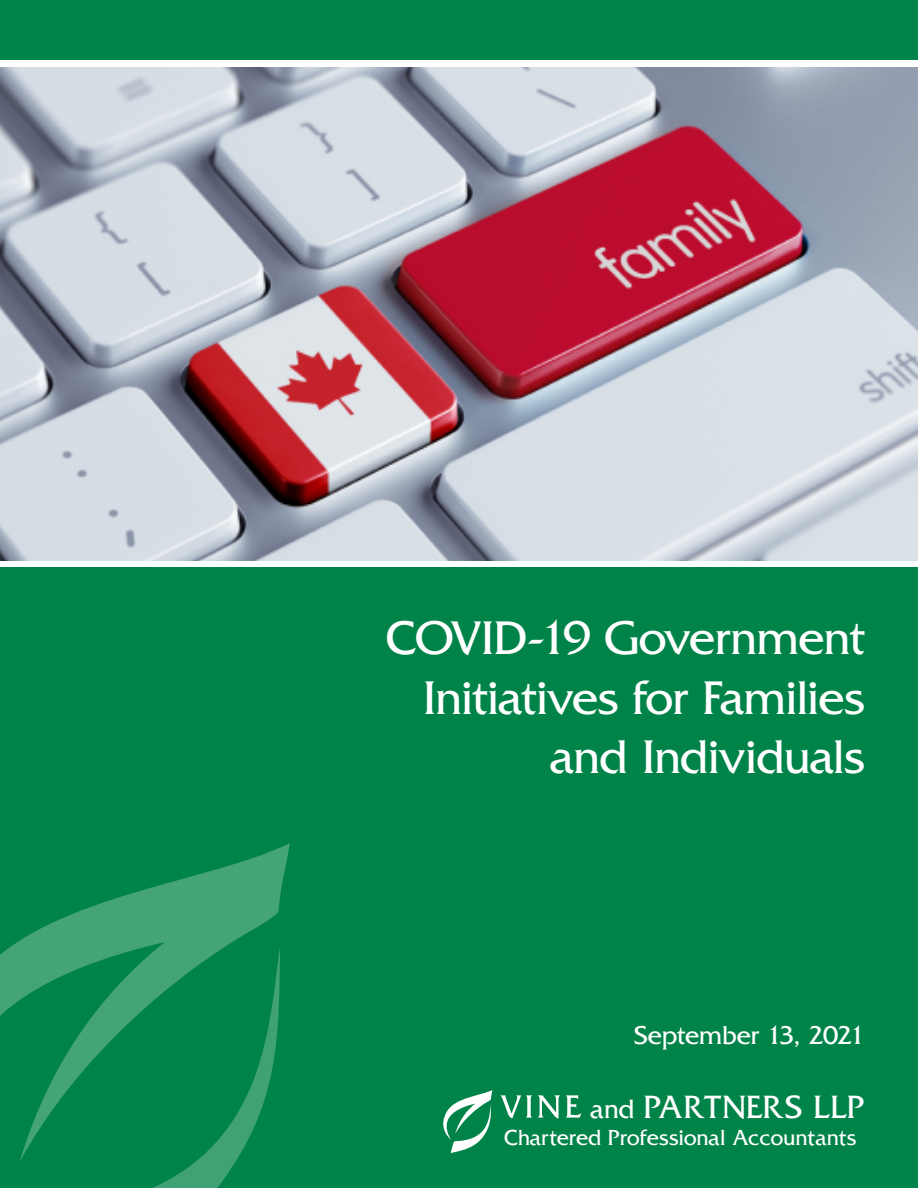
<style>
.page{position:relative;width:918px;height:1188px;background:#fff}
.page>*{position:absolute;margin:0;border:0;box-sizing:border-box;transform-origin:0 0}
.t1{font:49.5px/59.4px "Friz Quadrata Std";letter-spacing:-.015em;color:#fff;text-align:right}
.t2{font:29.4px "Friz Quadrata Font";letter-spacing:-.035em;color:#fff}
.t3{font:27px "Friz Quadrata Std";letter-spacing:-.01em;color:#fff}
.t4{font:19.95px "Friz Quadrata Font";letter-spacing:-.02em;color:#fff}
.s1{font-size:24.15px}
</style>
<div class="page">
<img style="left:0;top:67px;width:918px;height:494px">
<div style="left:0;top:567px;width:918px;height:621px;background:#008348"></div>
<svg style="left:500px;top:1095px;width:32px;height:24px"></svg>
<svg style="left:538px;top:1095px;width:22px;height:24px"></svg>
<svg style="left:566px;top:1095px;width:15px;height:23px"></svg>
<svg style="left:443px;top:1090px;width:49px;height:63px"></svg>
<svg style="left:13px;top:843px;width:277px;height:102px"></svg>
<svg style="left:0;top:945px;width:280px;height:243px"></svg>
<div style="left:0;top:0;width:918px;height:60px;background:#008348"></div>
<p class="t1" style="left:386px;top:609px;width:480px">COVID-19 Government<br>Initiatives for Families and Individuals</p>
<p class="t3" style="left:634px;top:1020px;width:232px">September 13, 2021</p>
<p class="t2" style="left:590px;top:1088px;width:276px"><span class="s1">and</span> PARTNERS LLP</p>
<p class="t4" style="left:504px;top:1125px;width:354px">Chartered Professional Accountants</p>
</div>
